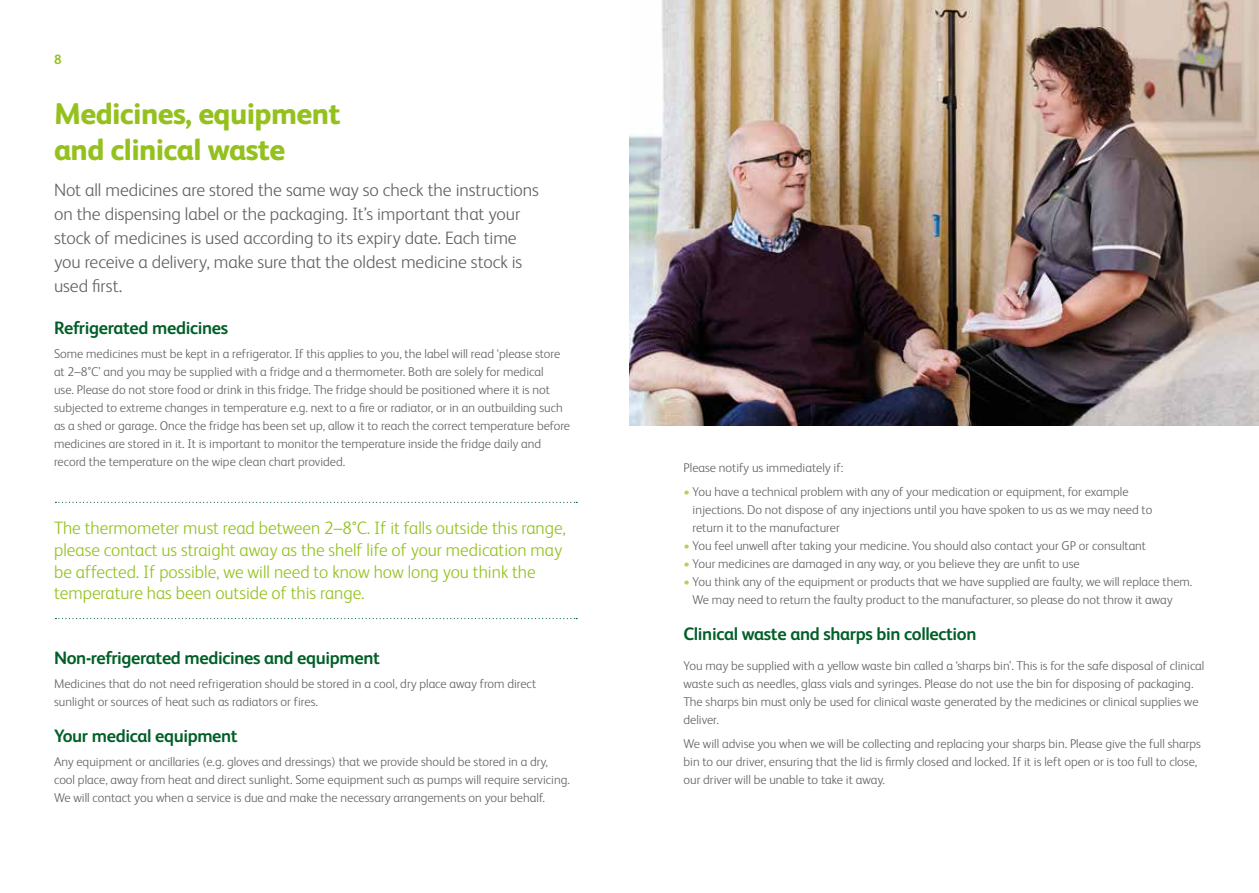
<style>
.page{position:relative;width:1259px;height:893px;background:#fff}
.page>*{position:absolute;margin:0;border:0;box-sizing:border-box;transform-origin:0 0}
.t1{font:800 30px/36px "Lloyds Sans";letter-spacing:-.02em;color:#95c11f}
.t2{font:300 18px/24px "Lloyds Sans";letter-spacing:-.005em;color:#646363}
.t3{font:300 18px/21.6px "Lloyds Sans";color:#95c11f}
.t4{font:700 18px "Lloyds Sans";letter-spacing:-.02em;color:#005f27}
.t5{font:700 13.5px "Lloyds Sans";color:#95c11f}
.t6{font:300 12.75px/18px "Lloyds Sans";color:#646363}
.s1{font-weight:700;color:#b4d05f}
</style>
<div class="page">
<svg style="left:55px;top:502px;width:522px;height:1px"></svg>
<svg style="left:55px;top:618px;width:522px;height:1px"></svg>
<img style="left:629px;top:0;width:630px;height:426px">
<p class="t5" style="left:54px;top:50px;width:9px">8</p>
<p class="t5" style="left:1197px;top:50px;width:9px">9</p>
<h1 class="t1" style="left:54px;top:93px;width:288px">Medicines, equipment and clinical waste</h1>
<p class="t2" style="left:54px;top:176px;width:486px">Not all medicines are stored the same way so check the instructions on the dispensing label or the packaging. It’s important that your stock of medicines is used according to its expiry date. Each time you receive a delivery, make sure that the oldest medicine stock is used first.</p>
<h2 class="t4" style="left:54px;top:315px;width:176px">Refrigerated medicines</h2>
<p class="t6" style="left:54px;top:344px;width:517px">Some medicines must be kept in a refrigerator. If this applies to you, the label will read ‘please store at 2–8°C’ and you may be supplied with a fridge and a thermometer. Both are solely for medical<br>use. Please do not store food or drink in this fridge. The fridge should be positioned where it is not subjected to extreme changes in temperature e.g. next to a fire or radiator, or in an outbuilding such as a shed or garage. Once the fridge has been set up, allow it to reach the correct temperature before medicines are stored in it. It is important to monitor the temperature inside the fridge daily and record the temperature on the wipe clean chart provided.</p>
<p class="t3" style="left:54px;top:516px;width:513px">The thermometer must read between 2–8°C. If it falls outside this range, please contact us straight away as the shelf life of your medication may be affected. If possible, we will need to know how long you think the temperature has been outside of this range.</p>
<h2 class="t4" style="left:54px;top:645px;width:327px">Non-refrigerated medicines and equipment</h2>
<p class="t6" style="left:54px;top:674px;width:484px">Medicines that do not need refrigeration should be stored in a cool, dry place away from direct sunlight or sources of heat such as radiators or fires.</p>
<h2 class="t4" style="left:54px;top:723px;width:185px">Your medical equipment</h2>
<p class="t6" style="left:54px;top:752px;width:517px">Any equipment or ancillaries (e.g. gloves and dressings) that we provide should be stored in a dry, cool place, away from heat and direct sunlight. Some equipment such as pumps will require servicing.<br>We will contact you when a service is due and make the necessary arrangements on your behalf.</p>
<p class="t6" style="left:683px;top:458px;width:161px">Please notify us immediately if:</p>
<p class="t6" style="left:692px;top:482px;width:461px;text-indent:-9px"><span class="s1">•</span> You have a technical problem with any of your medication or equipment, for example injections. Do not dispose of any injections until you have spoken to us as we may need to return it to the manufacturer</p>
<p class="t6" style="left:683px;top:536px;width:464px"><span class="s1">•</span> You feel unwell after taking your medicine. You should also contact your GP or consultant</p>
<p class="t6" style="left:683px;top:554px;width:398px"><span class="s1">•</span> Your medicines are damaged in any way, or you believe they are unfit to use</p>
<p class="t6" style="left:692px;top:572px;width:501px;text-indent:-9px"><span class="s1">•</span> You think any of the equipment or products that we have supplied are faulty, we will replace them.<br>We may need to return the faulty product to the manufacturer, so please do not throw it away</p>
<h2 class="t4" style="left:683px;top:621px;width:295px">Clinical waste and sharps bin collection</h2>
<p class="t6" style="left:683px;top:656px;width:522px">You may be supplied with a yellow waste bin called a ‘sharps bin’. This is for the safe disposal of clinical waste such as needles, glass vials and syringes. Please do not use the bin for disposing of packaging.<br>The sharps bin must only be used for clinical waste generated by the medicines or clinical supplies we deliver.</p>
<p class="t6" style="left:683px;top:734px;width:519px">We will advise you when we will be collecting and replacing your sharps bin. Please give the full sharps bin to our driver, ensuring that the lid is firmly closed and locked. If it is left open or is too full to close, our driver will be unable to take it away.</p>
</div>
